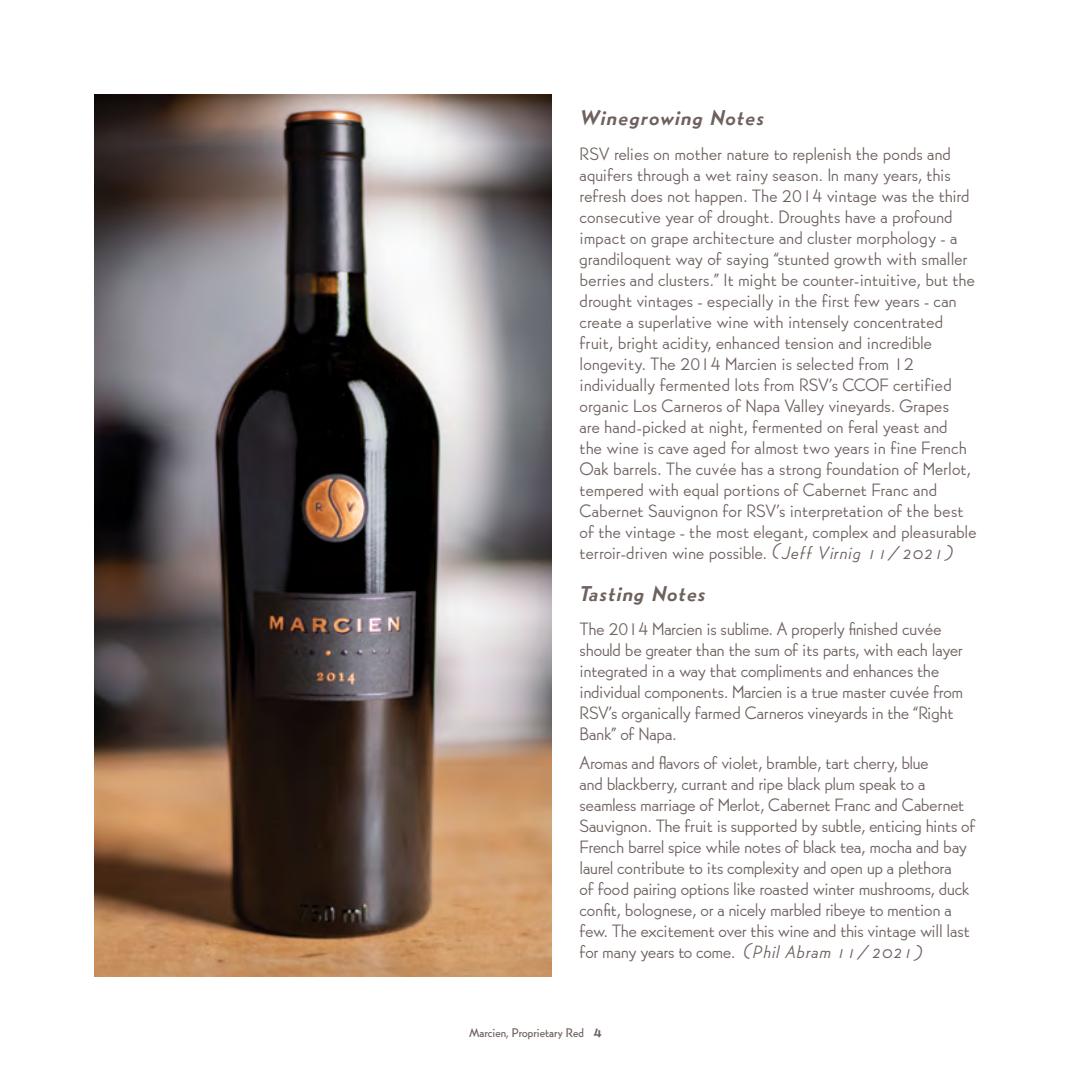
<style>
.page{position:relative;width:1071px;height:1071px;background:#fff}
.page>*{position:absolute;margin:0;border:0;box-sizing:border-box;transform-origin:0 0}
.t1{font:italic 800 21px "Bernhard Gothic SGOT Std";letter-spacing:.035em;color:#6e615e}
.t2{font:17.5px/21px "Bernhard Gothic SGOT Std";letter-spacing:-.005em;color:#6e615e}
.t3{font:500 12.25px "Bernhard Gothic SGOT Std";color:#6e615e}
.s1{font-style:italic}
.s2{font-weight:800}
</style>
<div class="page">
<img style="left:94px;top:95px;width:457px;height:881px">
<p class="t1" style="left:580px;top:104px;width:185px">Winegrowing Notes</p>
<p class="t2" style="left:580px;top:143px;width:398px">RSV relies on mother nature to replenish the ponds and aquifers through a wet rainy season. In many years, this refresh does not happen. The 2014 vintage was the third consecutive year of drought. Droughts have a profound impact on grape architecture and cluster morphology - a grandiloquent way of saying “stunted growth with smaller berries and clusters.” It might be counter-intuitive, but the drought vintages - especially in the first few years - can create a superlative wine with intensely concentrated fruit, bright acidity, enhanced tension and incredible longevity. The 2014 Marcien is selected from 12 individually fermented lots from RSV’s CCOF certified organic Los Carneros of Napa Valley vineyards. Grapes<br>are hand-picked at night, fermented on feral yeast and<br>the wine is cave aged for almost two years in fine French Oak barrels. The cuvée has a strong foundation of Merlot, tempered with equal portions of Cabernet Franc and Cabernet Sauvignon for RSV’s interpretation of the best of the vintage - the most elegant, complex and pleasurable terroir-driven wine possible. <sup>(</sup><span class="s1">Jeff Virnig 11/2021)</span></p>
<p class="t1" style="left:580px;top:580px;width:127px">Tasting Notes</p>
<p class="t2" style="left:580px;top:619px;width:385px">The 2014 Marcien is sublime. A properly finished cuvée should be greater than the sum of its parts, with each layer integrated in a way that compliments and enhances the individual components. Marcien is a true master cuvée from RSV’s organically farmed Carneros vineyards in the “Right Bank” of Napa.</p>
<p class="t2" style="left:580px;top:753px;width:397px">Aromas and flavors of violet, bramble, tart cherry, blue<br>and blackberry, currant and ripe black plum speak to a seamless marriage of Merlot, Cabernet Franc and Cabernet Sauvignon. The fruit is supported by subtle, enticing hints of French barrel spice while notes of black tea, mocha and bay laurel contribute to its complexity and open up a plethora<br>of food pairing options like roasted winter mushrooms, duck confit, bolognese, or a nicely marbled ribeye to mention a few. The excitement over this wine and this vintage will last for many years to come. <sup>(</sup><span class="s1">Phil Abram 11/2021)</span></p>
<p class="t3" style="left:469px;top:1024px;width:134px">Marcien, Proprietary Red <span class="s2">4</span></p>
</div>
